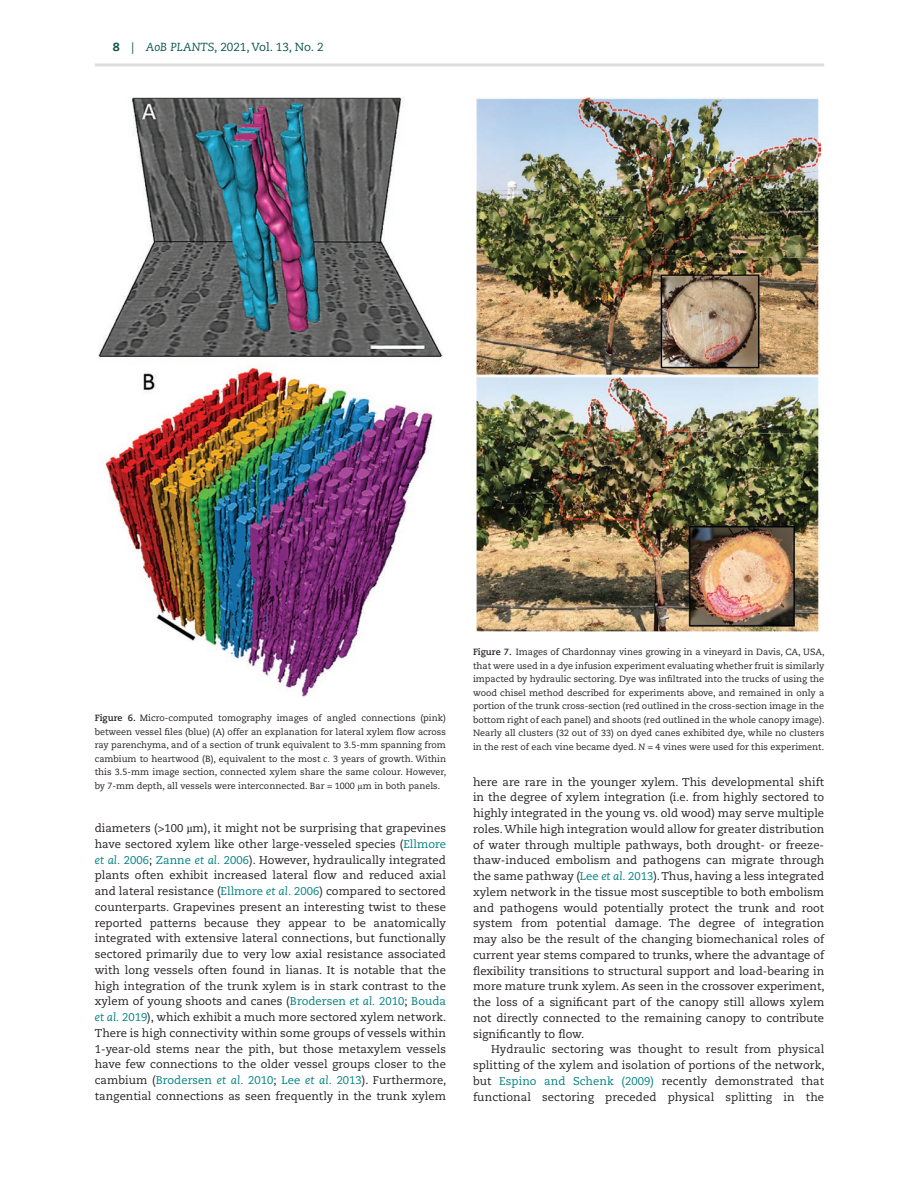
<style>
.page{position:relative;width:919px;height:1187px;background:#fff}
.page>*{position:absolute;margin:0;border:0;box-sizing:border-box;transform-origin:0 0}
.t1{font:11.7px "Caecilia LT Std";color:#0d5948}
.t2{font:11.25px/15.8px "Caecilia LT Std";letter-spacing:.005em;color:#231f20;text-align:justify}
.t3{font:9px/13.5px "Caecilia LT Std";color:#231f20;text-align:justify}
.s1{font-weight:800}
.s2{font-style:italic}
.s3{font-weight:700}
.s4{font-family:"Gandhari Unicode"}
.s5{color:#008181}
.s6{font-style:italic;color:#008181}
</style>
<div class="page">
<hr style="left:95px;top:63px;width:729px;height:3px;background:#dcdddf">
<img style="left:98px;top:98px;width:344px;height:599px">
<img style="left:476px;top:98px;width:344px;height:533px">
<p class="t1" style="left:113px;top:41px;width:212px"><span class="s1">8</span> | <span class="s2">AoB PLANTS</span>, 2021, Vol. 13, No. 2</p>
<p class="t3" style="left:95px;top:711px;width:353px"><span class="s3">Figure 6.</span> Micro-computed tomography images of angled connections (pink) between vessel files (blue) (A) offer an explanation for lateral xylem flow across ray parenchyma, and of a section of trunk equivalent to 3.5-mm spanning from cambium to heartwood (B), equivalent to the most <span class="s2">c.</span> 3 years of growth. Within this 3.5-mm image section, connected xylem share the same colour. However, by 7-mm depth, all vessels were interconnected. Bar = 1000 <span class="s4">μ</span>m in both panels.</p>
<p class="t2" style="left:95px;top:820px;width:353px">diameters (&gt;100 <span class="s4">µ</span>m), it might not be surprising that grapevines have sectored xylem like other large-vesseled species (<span class="s5">Ellmore </span><span class="s6">et al.</span> <span class="s5">2006</span>; <span class="s5">Zanne</span> <span class="s6">et al.</span> <span class="s5">2006</span>). However, hydraulically integrated plants often exhibit increased lateral flow and reduced axial and lateral resistance (<span class="s5">Ellmore</span> <span class="s6">et al.</span> <span class="s5">2006</span>) compared to sectored counterparts. Grapevines present an interesting twist to these reported patterns because they appear to be anatomically integrated with extensive lateral connections, but functionally sectored primarily due to very low axial resistance associated with long vessels often found in lianas. It is notable that the high integration of the trunk xylem is in stark contrast to the xylem of young shoots and canes (<span class="s5">Brodersen</span> <span class="s6">et al.</span> <span class="s5">2010</span>; <span class="s5">Bouda </span><span class="s6">et al.</span> <span class="s5">2019</span>), which exhibit a much more sectored xylem network.<br>There is high connectivity within some groups of vessels within 1-year-old stems near the pith, but those metaxylem vessels have few connections to the older vessel groups closer to the cambium (<span class="s5">Brodersen</span> <span class="s6">et al.</span> <span class="s5">2010</span>; <span class="s5">Lee</span> <span class="s6">et al.</span> <span class="s5">2013</span>). Furthermore, tangential connections as seen frequently in the trunk xylem</p>
<p class="t3" style="left:473px;top:645px;width:353px"><span class="s3">Figure 7.</span> Images of Chardonnay vines growing in a vineyard in Davis, CA, USA, that were used in a dye infusion experiment evaluating whether fruit is similarly impacted by hydraulic sectoring. Dye was infiltrated into the trucks of using the wood chisel method described for experiments above, and remained in only a portion of the trunk cross-section (red outlined in the cross-section image in the bottom right of each panel) and shoots (red outlined in the whole canopy image).<br>Nearly all clusters (32 out of 33) on dyed canes exhibited dye, while no clusters in the rest of each vine became dyed. <span class="s2">N</span> = 4 vines were used for this experiment.</p>
<p class="t2" style="left:473px;top:774px;width:353px">here are rare in the younger xylem. This developmental shift in the degree of xylem integration (i.e. from highly sectored to highly integrated in the young vs. old wood) may serve multiple roles. While high integration would allow for greater distribution of water through multiple pathways, both drought- or freeze&shy;thaw-induced embolism and pathogens can migrate through the same pathway (<span class="s5">Lee</span> <span class="s6">et al.</span> <span class="s5">2013</span>). Thus, having a less integrated xylem network in the tissue most susceptible to both embolism and pathogens would potentially protect the trunk and root system from potential damage. The degree of integration may also be the result of the changing biomechanical roles of current year stems compared to trunks, where the advantage of flexibility transitions to structural support and load-bearing in more mature trunk xylem. As seen in the crossover experiment, the loss of a significant part of the canopy still allows xylem not directly connected to the remaining canopy to contribute significantly to flow.</p>
<p class="t2" style="left:473px;top:1041px;width:353px;text-indent:18px">Hydraulic sectoring was thought to result from physical splitting of the xylem and isolation of portions of the network, but <span class="s5">Espino and Schenk (2009)</span> recently demonstrated that functional sectoring preceded physical splitting in the</p>
</div>
